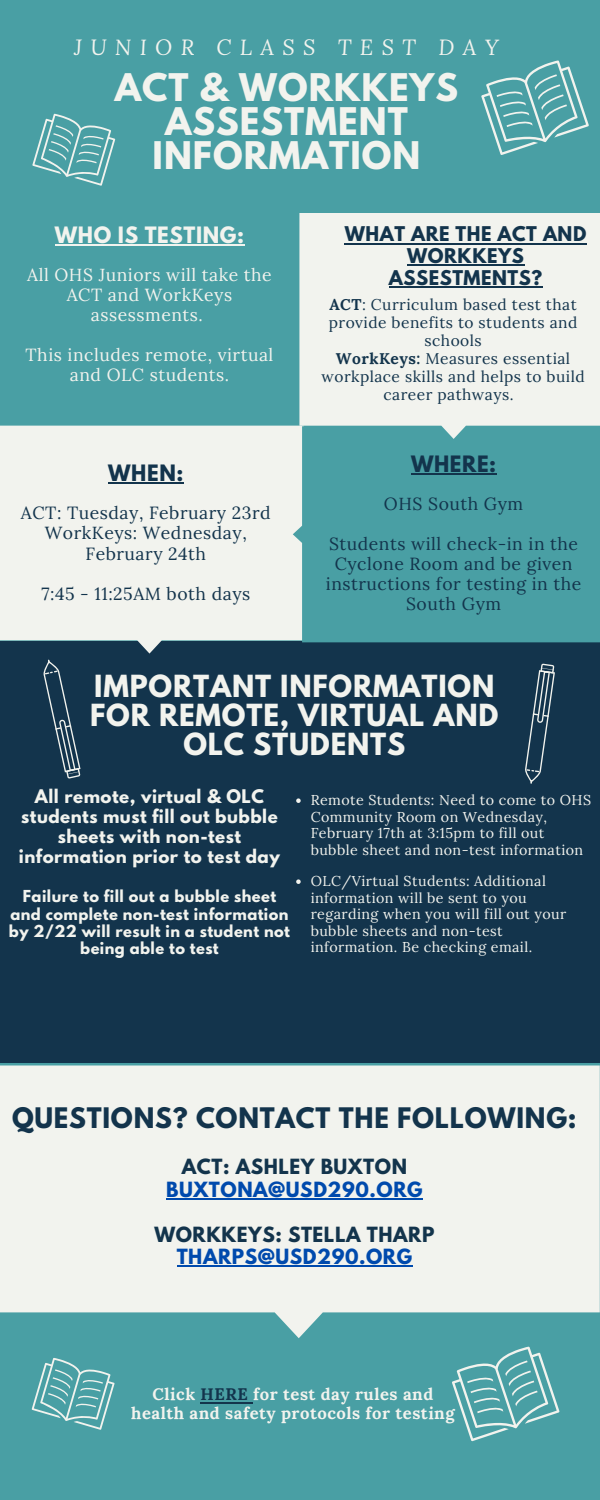
<style>
.page{position:relative;width:600px;height:1500px;background:#499fa4}
.page>*{position:absolute;margin:0;border:0;box-sizing:border-box;transform-origin:0 0}
.t1{font:700 33.8px/33.8px "League Spartan";letter-spacing:.03em;color:#f2f3ee;text-align:center}
.t2{font:700 27px/29.2px "League Spartan";letter-spacing:.03em;color:#f2f3ee;text-align:center}
.t3{font:700 25.1px "League Spartan";letter-spacing:.03em;color:#13344c}
.t4{font:italic 21.8px "Lora";letter-spacing:.38em;color:#f2f3ee}
.t5{font:700 20px "League Spartan";letter-spacing:.03em;color:#f2f3ee}
.t6{font:700 20px "League Spartan";letter-spacing:.03em;color:#13344c}
.t7{font:700 18.6px "League Spartan";letter-spacing:.03em;color:#13344c}
.t8{font:700 18.6px "League Spartan";letter-spacing:.03em;color:#004aad}
.t9{font:700 18px/21.8px "League Spartan";letter-spacing:.03em;color:#13344c;text-align:center}
.t10{font:17.6px/20.5px "Lora";letter-spacing:.03em;color:#13344c;text-align:center}
.t11{font:17.5px/20px "Lora";letter-spacing:.03em;color:#13344c;text-align:center}
.t12{font:17.5px/20px "Lora";letter-spacing:.03em;color:#f2f3ee;text-align:center}
.t13{font:700 16.7px/18.8px "Lora";letter-spacing:.03em;color:#f2f3ee;text-align:center}
.t14{font:700 16.6px/20.2px "League Spartan";letter-spacing:.03em;color:#f2f3ee;text-align:center}
.t15{font:15.5px/18px "Lora";letter-spacing:.03em;color:#13344c;text-align:center}
.t16{font:700 14.6px/17.2px "League Spartan";letter-spacing:.03em;color:#f2f3ee;text-align:center}
.t17{font:14.3px/16.5px "Lora";letter-spacing:.03em;color:#f2f3ee}
.s1{font-weight:700}
.s2{color:#13344c}
</style>
<div class="page">
<div style="left:0;top:642px;width:600px;height:163px;background:#13344c"></div>
<div style="left:0;top:426px;width:304px;height:228px;background:#f2f3ee"></div>
<svg style="left:293px;top:426px;width:11px;height:216px;fill:#f2f3ee"></svg>
<div style="left:299px;top:213px;width:301px;height:226px;background:#f2f3ee"></div>
<div style="left:0;top:790px;width:600px;height:273px;background:#13344c"></div>
<hr style="left:108px;top:482px;width:76px;height:2px;background:#13344c">
<hr style="left:345px;top:243px;width:242px;height:1px;background:#13344c">
<hr style="left:407px;top:265px;width:117px;height:1px;background:#13344c">
<hr style="left:389px;top:286px;width:154px;height:2px;background:#13344c">
<hr style="left:201px;top:1402px;width:52px;height:1px;background:#13344c">
<svg style="left:481px;top:60px;width:108px;height:95px"></svg>
<svg style="left:452px;top:1346px;width:108px;height:96px"></svg>
<svg style="left:31px;top:1358px;width:84px;height:72px"></svg>
<svg style="left:525px;top:664px;width:30px;height:120px"></svg>
<svg style="left:43px;top:659px;width:38px;height:120px"></svg>
<svg style="left:32px;top:113px;width:84px;height:73px"></svg>
<hr style="left:55px;top:244px;width:190px;height:2px;background:#f2f3ee">
<hr style="left:411px;top:473px;width:86px;height:2px;background:#13344c">
<svg style="left:296px;top:798px;width:5px;height:5px"></svg>
<svg style="left:296px;top:879px;width:5px;height:5px"></svg>
<svg style="left:0;top:1066px;width:600px;height:272px;background:#e2ebe7"></svg>
<hr style="left:166px;top:1198px;width:257px;height:2px;background:#004aad">
<hr style="left:177px;top:1266px;width:236px;height:1px;background:#004aad">
<p class="t4" style="left:74px;top:32px;width:426px">JUNIOR CLASS TEST DAY</p>
<p class="t1" style="left:115px;top:75px;width:345px">ACT &amp; WORKKEYS<br>ASSESTMENT<br>INFORMATION</p>
<p class="t5" style="left:55px;top:225px;width:191px">WHO IS TESTING:</p>
<p class="t12" style="left:27px;top:265px;width:246px">All OHS Juniors will take the<br>ACT and WorkKeys assessments.</p>
<p class="t12" style="left:26px;top:344px;width:249px">This includes remote, virtual and OLC students.</p>
<p class="t6" style="left:108px;top:463px;width:77px">WHEN:</p>
<p class="t10" style="left:21px;top:502px;width:251px">ACT: Tuesday, February 23rd</p>
<p class="t10" style="left:45px;top:522px;width:203px">WorkKeys: Wednesday,<br>February 24th</p>
<p class="t10" style="left:41px;top:584px;width:210px">7:45 - 11:25AM both days</p>
<p class="t9" style="left:345px;top:226px;width:243px">WHAT ARE THE ACT AND<br>WORKKEYS<br>ASSESTMENTS?</p>
<p class="t15" style="left:329px;top:295px;width:250px"><span class="s1">ACT</span>: Curriculum based test that provide benefits to students and schools</p>
<p class="t15" style="left:322px;top:349px;width:265px"><span class="s1">WorkKeys:</span> Measures essential workplace skills and helps to build career pathways.</p>
<p class="t6" style="left:411px;top:454px;width:87px">WHERE:</p>
<p class="t11" style="left:384px;top:494px;width:141px">OHS South Gym</p>
<p class="t11" style="left:326px;top:534px;width:257px">Students will check-in in the<br>Cyclone Room and be given instructions for testing in the<br>South Gym</p>
<p class="t2" style="left:90px;top:675px;width:410px">IMPORTANT INFORMATION<br>FOR REMOTE, VIRTUAL AND<br>OLC STUDENTS</p>
<p class="t14" style="left:19px;top:788px;width:263px">All remote, virtual &amp; OLC students must fill out bubble sheets with non-test information prior to test day</p>
<p class="t16" style="left:9px;top:890px;width:283px">Failure to fill out a bubble sheet and complete non-test information by 2/22 will result in a student not being able to test</p>
<p class="t17" style="left:311px;top:792px;width:282px">Remote Students: Need to come to OHS Community Room on Wednesday, February 17th at 3:15pm to fill out bubble sheet and non-test information</p>
<p class="t17" style="left:311px;top:873px;width:257px">OLC/Virtual Students: Additional information will be sent to you regarding when you will fill out your bubble sheets and non-test information. Be checking email.</p>
<p class="t3" style="left:12px;top:1105px;width:566px">QUESTIONS? CONTACT THE FOLLOWING:</p>
<p class="t7" style="left:182px;top:1157px;width:227px">ACT: ASHLEY BUXTON</p>
<p class="t8" style="left:166px;top:1180px;width:258px">BUXTONA@USD290.ORG</p>
<p class="t7" style="left:154px;top:1225px;width:281px">WORKKEYS: STELLA THARP</p>
<p class="t8" style="left:177px;top:1247px;width:237px">THARPS@USD290.ORG</p>
<p class="t13" style="left:131px;top:1385px;width:325px">Click <span class="s2">HERE</span> for test day rules and health and safety protocols for testing</p>
</div>
